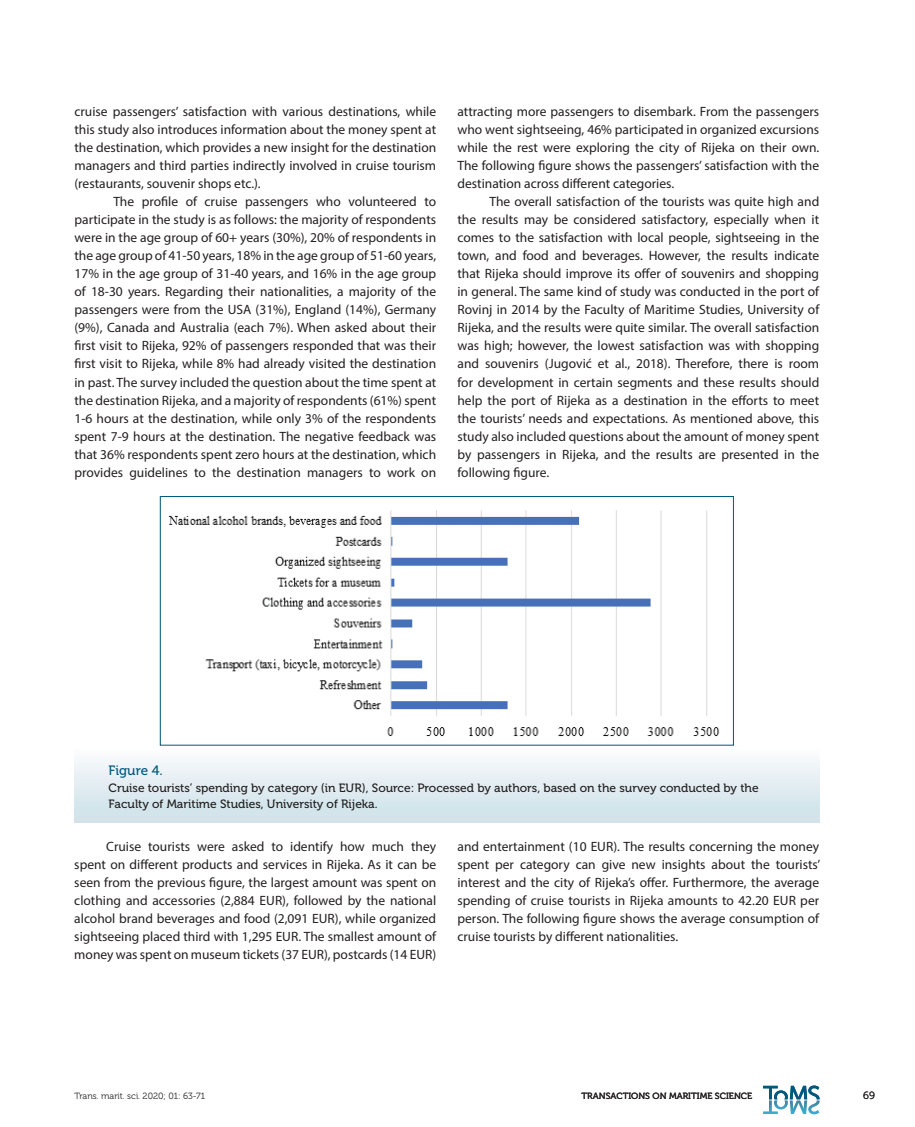
<style>
.page{position:relative;width:915px;height:1127px;background:#fff}
.page>*{position:absolute;margin:0;border:0;box-sizing:border-box;transform-origin:0 0}
.Body_text{font:13.5px/18px "Myriad Pro";color:#231f20;text-align:justify}
.Figure{font:13.5px "Museo 500";color:#00597c}
.Figure-2{font:12px/16.5px "Museo 500";color:#231f20}
.t1{font:10.5px "Museo 300";color:#231f20}
.t2{font:9px "Museo 300";color:#231f20}
.t3{font:9px "Museo 500";color:#231f20}
</style>
<div class="page">
<svg style="left:763px;top:1085px;width:56px;height:29px"></svg>
<div style="left:74px;top:746px;width:745px;height:76px;background:linear-gradient(to bottom,#fdfdfe,#cde1e8)"></div>
<img style="left:168px;top:510px;width:552px;height:227px">
<div style="left:160px;top:496px;width:573px;height:249px;border:1px solid #00597c"></div>
<p class="Body_text" style="left:74px;top:103px;width:363px">cruise passengers’ satisfaction with various destinations, while this study also introduces information about the money spent at the destination, which provides a new insight for the destination managers and third parties indirectly involved in cruise tourism (restaurants, souvenir shops etc.).</p>
<p class="Body_text" style="left:74px;top:193px;width:363px;text-indent:39px">The profile of cruise passengers who volunteered to participate in the study is as follows: the majority of respondents were in the age group of 60+ years (30%), 20% of respondents in the age group of 41-50 years, 18% in the age group of 51-60 years, 17% in the age group of 31-40 years, and 16% in the age group of 18-30 years. Regarding their nationalities, a majority of the passengers were from the USA (31%), England (14%), Germany (9%), Canada and Australia (each 7%). When asked about their first visit to Rijeka, 92% of passengers responded that was their first visit to Rijeka, while 8% had already visited the destination in past. The survey included the question about the time spent at the destination Rijeka, and a majority of respondents (61%) spent 1-6 hours at the destination, while only 3% of the respondents spent 7-9 hours at the destination. The negative feedback was that 36% respondents spent zero hours at the destination, which provides guidelines to the destination managers to work on</p>
<p class="Body_text" style="left:457px;top:103px;width:363px">attracting more passengers to disembark. From the passengers who went sightseeing, 46% participated in organized excursions while the rest were exploring the city of Rijeka on their own.<br>The following figure shows the passengers’ satisfaction with the destination across different categories.</p>
<p class="Body_text" style="left:457px;top:193px;width:363px;text-indent:32px">The overall satisfaction of the tourists was quite high and the results may be considered satisfactory, especially when it comes to the satisfaction with local people, sightseeing in the town, and food and beverages. However, the results indicate that Rijeka should improve its offer of souvenirs and shopping in general. The same kind of study was conducted in the port of Rovinj in 2014 by the Faculty of Maritime Studies, University of Rijeka, and the results were quite similar. The overall satisfaction was high; however, the lowest satisfaction was with shopping and souvenirs (Jugović et al., 2018). Therefore, there is room for development in certain segments and these results should help the port of Rijeka as a destination in the efforts to meet the tourists’ needs and expectations. As mentioned above, this study also included questions about the amount of money spent by passengers in Rijeka, and the results are presented in the following figure.</p>
<p class="Figure" style="left:109px;top:763px;width:55px">Figure 4.</p>
<p class="Figure-2" style="left:109px;top:779px;width:651px">Cruise tourists’ spending by category (in EUR), Source: Processed by authors, based on the survey conducted by the<br>Faculty of Maritime Studies, University of Rijeka.</p>
<p class="Body_text" style="left:74px;top:837px;width:363px;text-indent:32px">Cruise tourists were asked to identify how much they spent on different products and services in Rijeka. As it can be seen from the previous figure, the largest amount was spent on clothing and accessories (2,884 EUR), followed by the national alcohol brand beverages and food (2,091 EUR), while organized sightseeing placed third with 1,295 EUR. The smallest amount of money was spent on museum tickets (37 EUR), postcards (14 EUR)</p>
<p class="Body_text" style="left:457px;top:837px;width:364px">and entertainment (10 EUR). The results concerning the money spent per category can give new insights about the tourists’ interest and the city of Rijeka’s offer. Furthermore, the average spending of cruise tourists in Rijeka amounts to 42.20 EUR per person. The following figure shows the average consumption of cruise tourists by different nationalities.</p>
<p class="t2" style="left:74px;top:1091px;width:132px">Trans. marit. sci. 2020; 01: 63-71</p>
<p class="t3" style="left:581px;top:1091px;width:172px">TRANSACTIONS ON MARITIME SCIENCE</p>
<p class="t1" style="left:863px;top:1090px;width:13px">69</p>
</div>
